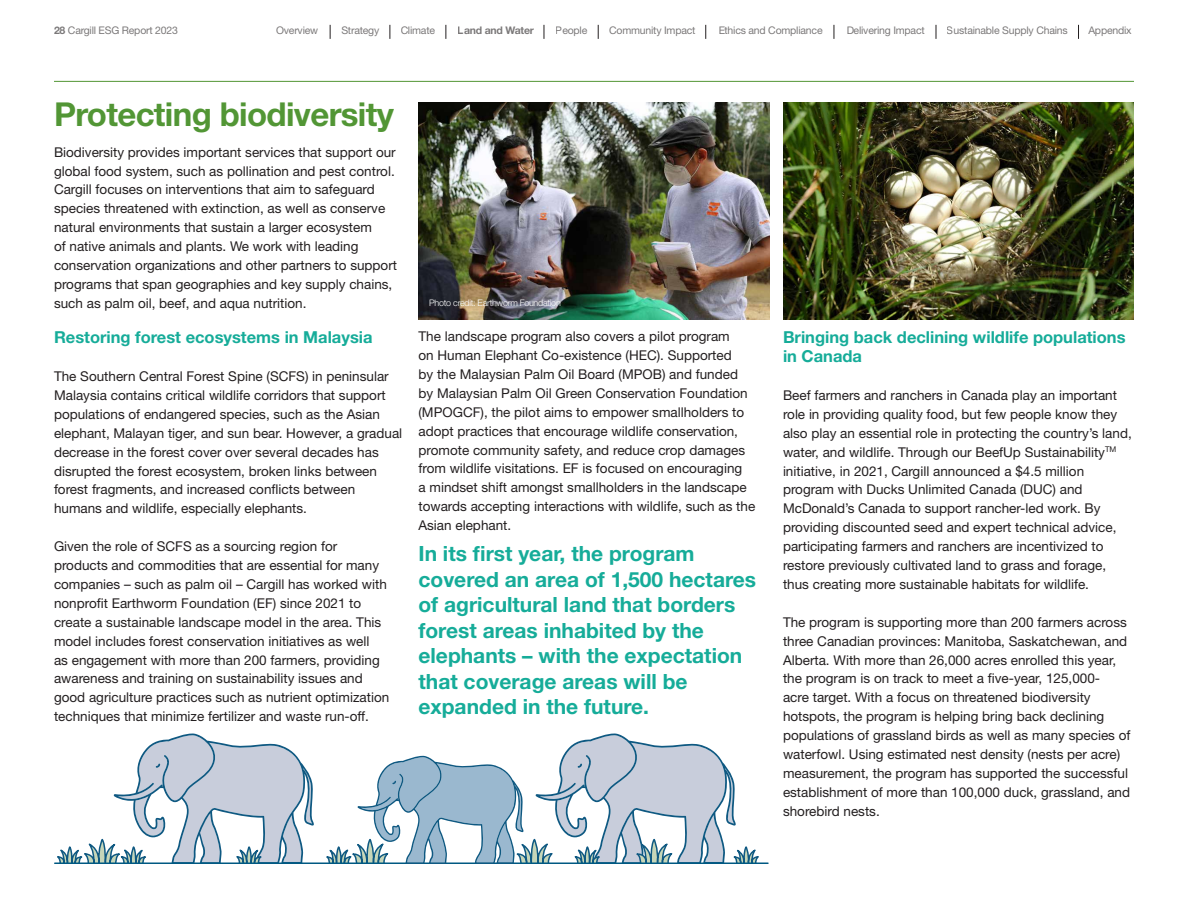
<style>
.page{position:relative;width:1188px;height:918px;background:#fff}
.page>*{position:absolute;margin:0;border:0;box-sizing:border-box;transform-origin:0 0}
.t1{font:700 33px "Helvetica Neue LT Std";letter-spacing:-.02em;color:#529635}
.Body_Copy{font:700 21px/25.5px "Helvetica Neue LT Std";color:#16ac99}
.Body_Copy-2{font:700 16.5px/18.9px "Helvetica Neue LT Std";color:#16ac99}
.Body_Copy-3{font:13.5px/18.9px "Helvetica Neue LT Std";color:#231f20}
.t2{font:10.5px "Helvetica Neue LT Std";letter-spacing:-.02em;color:#231f20}
.t3{font:700 10.5px "Helvetica Neue LT Std";letter-spacing:-.02em;color:#231f20}
.Body{font:300 9px "Helvetica Neue LT Std";letter-spacing:-.03em;color:#fff}
.s1{font-weight:700}
</style>
<div class="page">
<svg style="left:446px;top:25px;width:1px;height:14px"></svg>
<svg style="left:544px;top:25px;width:1px;height:14px"></svg>
<svg style="left:330px;top:25px;width:1px;height:14px"></svg>
<svg style="left:390px;top:25px;width:1px;height:14px"></svg>
<svg style="left:598px;top:25px;width:1px;height:14px"></svg>
<svg style="left:705px;top:25px;width:1px;height:14px"></svg>
<svg style="left:834px;top:25px;width:1px;height:14px"></svg>
<svg style="left:936px;top:25px;width:1px;height:14px"></svg>
<svg style="left:1078px;top:25px;width:1px;height:14px"></svg>
<hr style="left:54px;top:81px;width:1080px;height:1px;background:#529635">
<img style="left:783px;top:103px;width:351px;height:216px">
<img style="left:418px;top:103px;width:352px;height:216px">
<svg style="left:57px;top:733px;width:257px;height:129px"></svg>
<hr style="left:55px;top:862px;width:713px;height:2px;background:#005982">
<svg style="left:325px;top:733px;width:435px;height:131px"></svg>
<p class="t2" style="left:54px;top:25px;width:125px"><span class="s1">28</span> Cargill ESG Report 2023</p>
<p class="t2" style="left:276px;top:25px;width:44px">Overview</p>
<p class="t2" style="left:341px;top:25px;width:39px">Strategy</p>
<p class="t2" style="left:401px;top:25px;width:36px">Climate</p>
<p class="t3" style="left:458px;top:24px;width:78px">Land and Water</p>
<p class="t2" style="left:556px;top:25px;width:33px">People</p>
<p class="t2" style="left:609px;top:25px;width:88px">Community Impact</p>
<p class="t2" style="left:718px;top:25px;width:106px">Ethics and Compliance</p>
<p class="t2" style="left:846px;top:25px;width:80px">Delivering Impact</p>
<p class="t2" style="left:947px;top:25px;width:122px">Sustainable Supply Chains</p>
<p class="t2" style="left:1088px;top:25px;width:45px">Appendix</p>
<p class="t1" style="left:54px;top:94px;width:341px">Protecting biodiversity</p>
<p class="Body_Copy-3" style="left:54px;top:142px;width:345px">Biodiversity provides important services that support our global food system, such as pollination and pest control.<br>Cargill focuses on interventions that aim to safeguard species threatened with extinction, as well as conserve natural environments that sustain a larger ecosystem<br>of native animals and plants. We work with leading conservation organizations and other partners to support programs that span geographies and key supply chains, such as palm oil, beef, and aqua nutrition.</p>
<p class="Body_Copy-2" style="left:54px;top:328px;width:320px">Restoring forest ecosystems in Malaysia</p>
<p class="Body_Copy-3" style="left:54px;top:367px;width:350px">The Southern Central Forest Spine (SCFS) in peninsular Malaysia contains critical wildlife corridors that support populations of endangered species, such as the Asian elephant, Malayan tiger, and sun bear. However, a gradual decrease in the forest cover over several decades has disrupted the forest ecosystem, broken links between forest fragments, and increased conflicts between humans and wildlife, especially elephants.</p>
<p class="Body_Copy-3" style="left:54px;top:537px;width:337px">Given the role of SCFS as a sourcing region for products and commodities that are essential for many companies – such as palm oil – Cargill has worked with nonprofit Earthworm Foundation (EF) since 2021 to create a sustainable landscape model in the area. This model includes forest conservation initiatives as well<br>as engagement with more than 200 farmers, providing awareness and training on sustainability issues and good agriculture practices such as nutrient optimization techniques that minimize fertilizer and waste run-off.</p>
<p class="Body" style="left:429px;top:298px;width:133px">Photo credit: Earthworm Foundation</p>
<p class="Body_Copy-3" style="left:418px;top:327px;width:338px">The landscape program also covers a pilot program<br>on Human Elephant Co-existence (HEC). Supported<br>by the Malaysian Palm Oil Board (MPOB) and funded by Malaysian Palm Oil Green Conservation Foundation (MPOGCF), the pilot aims to empower smallholders to adopt practices that encourage wildlife conservation, promote community safety, and reduce crop damages from wildlife visitations. EF is focused on encouraging<br>a mindset shift amongst smallholders in the landscape towards accepting interactions with wildlife, such as the Asian elephant.</p>
<p class="Body_Copy" style="left:418px;top:541px;width:339px">In its first year, the program covered an area of 1,500 hectares of agricultural land that borders forest areas inhabited by the elephants – with the expectation that coverage areas will be expanded in the future.</p>
<p class="Body_Copy-2" style="left:783px;top:328px;width:344px">Bringing back declining wildlife populations in Canada</p>
<p class="Body_Copy-3" style="left:783px;top:386px;width:350px">Beef farmers and ranchers in Canada play an important role in providing quality food, but few people know they also play an essential role in protecting the country’s land, water, and wildlife. Through our BeefUp Sustainability<sup>TM </sup>initiative, in 2021, Cargill announced a $4.5 million program with Ducks Unlimited Canada (DUC) and McDonald’s Canada to support rancher-led work. By providing discounted seed and expert technical advice, participating farmers and ranchers are incentivized to restore previously cultivated land to grass and forage, thus creating more sustainable habitats for wildlife.</p>
<p class="Body_Copy-3" style="left:783px;top:612px;width:349px">The program is supporting more than 200 farmers across three Canadian provinces: Manitoba, Saskatchewan, and Alberta. With more than 26,000 acres enrolled this year, the program is on track to meet a five-year, 125,000-<br>acre target. With a focus on threatened biodiversity hotspots, the program is helping bring back declining populations of grassland birds as well as many species of waterfowl. Using estimated nest density (nests per acre) measurement, the program has supported the successful establishment of more than 100,000 duck, grassland, and shorebird nests.</p>
</div>
